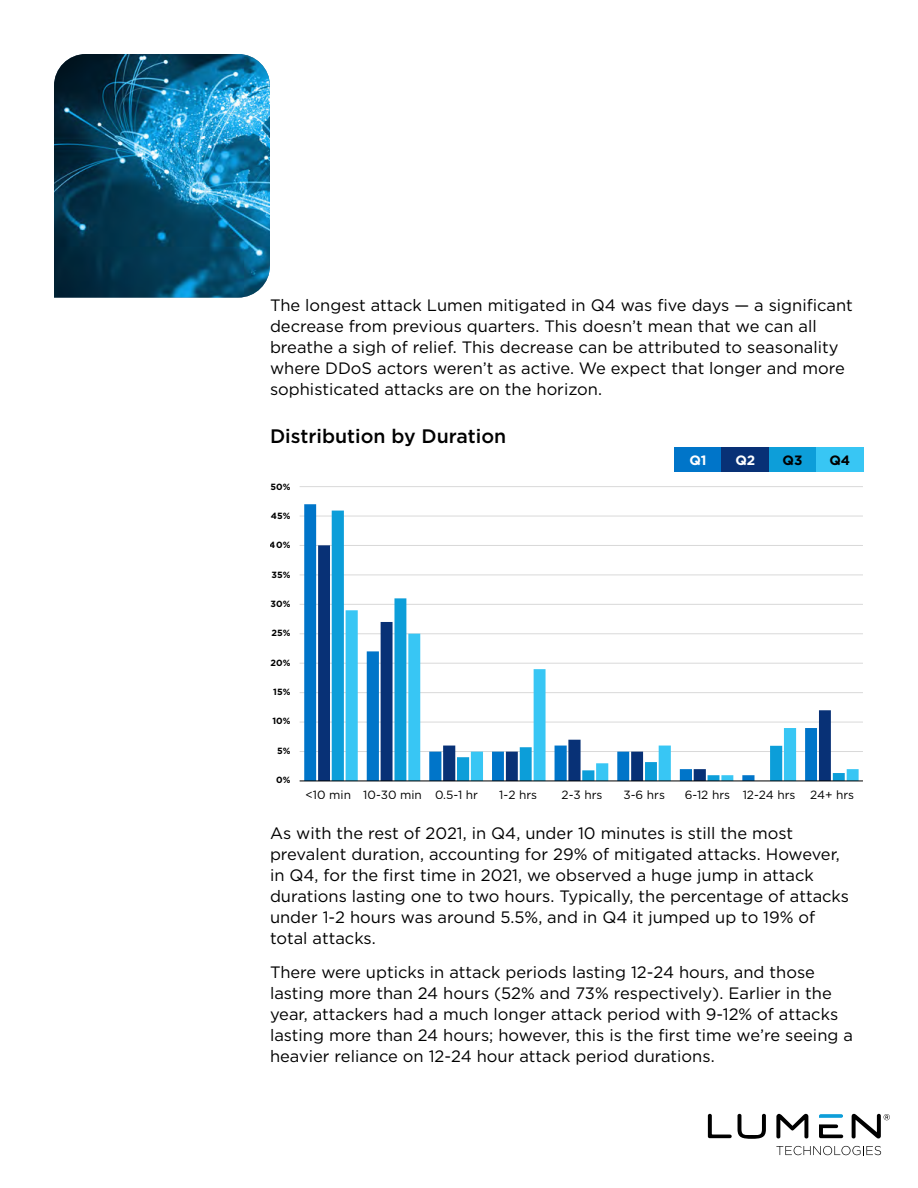
<style>
.page{position:relative;width:918px;height:1188px;background:#fff}
.page>*{position:absolute;margin:0;border:0;box-sizing:border-box;transform-origin:0 0}
.t1{font:500 19.5px "Gotham";color:#000}
.t2{font:16.5px/21px "Gotham";color:#000}
.t3{font:700 13.5px "Gotham";color:#fff}
.t4{font:700 13.5px "Gotham";color:#000}
.t5{font:11.85px "Gotham";color:#000}
.t6{font:700 9px "Gotham";color:#000}
</style>
<div class="page">
<svg style="left:708px;top:1114px;width:24px;height:24px"></svg>
<svg style="left:738px;top:1114px;width:28px;height:25px"></svg>
<svg style="left:776px;top:1114px;width:32px;height:24px"></svg>
<svg style="left:819px;top:1114px;width:24px;height:4px"></svg>
<svg style="left:819px;top:1124px;width:24px;height:14px"></svg>
<svg style="left:852px;top:1114px;width:38px;height:24px"></svg>
<svg style="left:776px;top:1146px;width:105px;height:9px"></svg>
<div style="left:674px;top:448px;width:48px;height:24px;background:#0075c9"></div>
<div style="left:722px;top:448px;width:47px;height:24px;background:#083176"></div>
<div style="left:769px;top:448px;width:47px;height:24px;background:#0d9ed9"></div>
<div style="left:816px;top:448px;width:47px;height:24px;background:#38c6f4"></div>
<hr style="left:300px;top:751px;width:563px;height:1px;background:#d9d9d9">
<hr style="left:300px;top:722px;width:563px;height:1px;background:#d9d9d9">
<hr style="left:300px;top:692px;width:563px;height:1px;background:#d9d9d9">
<hr style="left:300px;top:663px;width:563px;height:1px;background:#d9d9d9">
<hr style="left:300px;top:633px;width:563px;height:1px;background:#d9d9d9">
<hr style="left:300px;top:604px;width:563px;height:1px;background:#d9d9d9">
<hr style="left:300px;top:574px;width:563px;height:1px;background:#d9d9d9">
<hr style="left:300px;top:545px;width:563px;height:1px;background:#d9d9d9">
<hr style="left:300px;top:516px;width:563px;height:1px;background:#d9d9d9">
<hr style="left:300px;top:486px;width:563px;height:1px;background:#d9d9d9">
<svg style="left:304px;top:504px;width:40px;height:277px;fill:#0075c9"></svg>
<svg style="left:318px;top:545px;width:14px;height:236px;background:#274d89"></svg>
<svg style="left:332px;top:511px;width:513px;height:270px"></svg>
<svg style="left:346px;top:610px;width:513px;height:171px"></svg>
<hr style="left:300px;top:781px;width:563px;height:1px;background:#000">
<img style="left:54px;top:54px;width:216px;height:244px">
<p class="t2" style="left:270px;top:294px;width:584px">The longest attack Lumen mitigated in Q4 was five days — a significant decrease from previous quarters. This doesn’t mean that we can all breathe a sigh of relief. This decrease can be attributed to seasonality where DDoS actors weren’t as active. We expect that longer and more sophisticated attacks are on the horizon.</p>
<p class="t1" style="left:270px;top:423px;width:238px">Distribution by Duration</p>
<p class="t3" style="left:689px;top:452px;width:19px">Q1</p>
<p class="t3" style="left:735px;top:452px;width:21px">Q2</p>
<p class="t4" style="left:783px;top:452px;width:21px">Q3</p>
<p class="t4" style="left:829px;top:452px;width:22px">Q4</p>
<p class="t6" style="left:270px;top:480px;width:21px">50%</p>
<p class="t6" style="left:271px;top:510px;width:21px">45%</p>
<p class="t6" style="left:270px;top:539px;width:22px">40%</p>
<p class="t6" style="left:272px;top:568px;width:20px">35%</p>
<p class="t6" style="left:271px;top:598px;width:21px">30%</p>
<p class="t6" style="left:271px;top:627px;width:21px">25%</p>
<p class="t6" style="left:271px;top:656px;width:21px">20%</p>
<p class="t6" style="left:273px;top:686px;width:19px">15%</p>
<p class="t6" style="left:272px;top:715px;width:20px">10%</p>
<p class="t6" style="left:277px;top:744px;width:15px">5%</p>
<p class="t6" style="left:276px;top:774px;width:16px">0%</p>
<p class="t5" style="left:305px;top:787px;width:174px">&lt;10 min 10-30 min 0.5-1 hr</p>
<p class="t5" style="left:499px;top:787px;width:39px">1-2 hrs</p>
<p class="t5" style="left:562px;top:787px;width:42px">2-3 hrs</p>
<p class="t5" style="left:623px;top:787px;width:43px">3-6 hrs</p>
<p class="t5" style="left:685px;top:787px;width:171px">6-12 hrs 12-24 hrs 24+ hrs</p>
<p class="t2" style="left:270px;top:822px;width:581px">As with the rest of 2021, in Q4, under 10 minutes is still the most prevalent duration, accounting for 29% of mitigated attacks. However, in Q4, for the first time in 2021, we observed a huge jump in attack durations lasting one to two hours. Typically, the percentage of attacks under 1-2 hours was around 5.5%, and in Q4 it jumped up to 19% of total attacks.</p>
<p class="t2" style="left:270px;top:961px;width:584px">There were upticks in attack periods lasting 12-24 hours, and those lasting more than 24 hours (52% and 73% respectively). Earlier in the year, attackers had a much longer attack period with 9-12% of attacks lasting more than 24 hours; however, this is the first time we’re seeing a heavier reliance on 12-24 hour attack period durations.</p>
</div>
